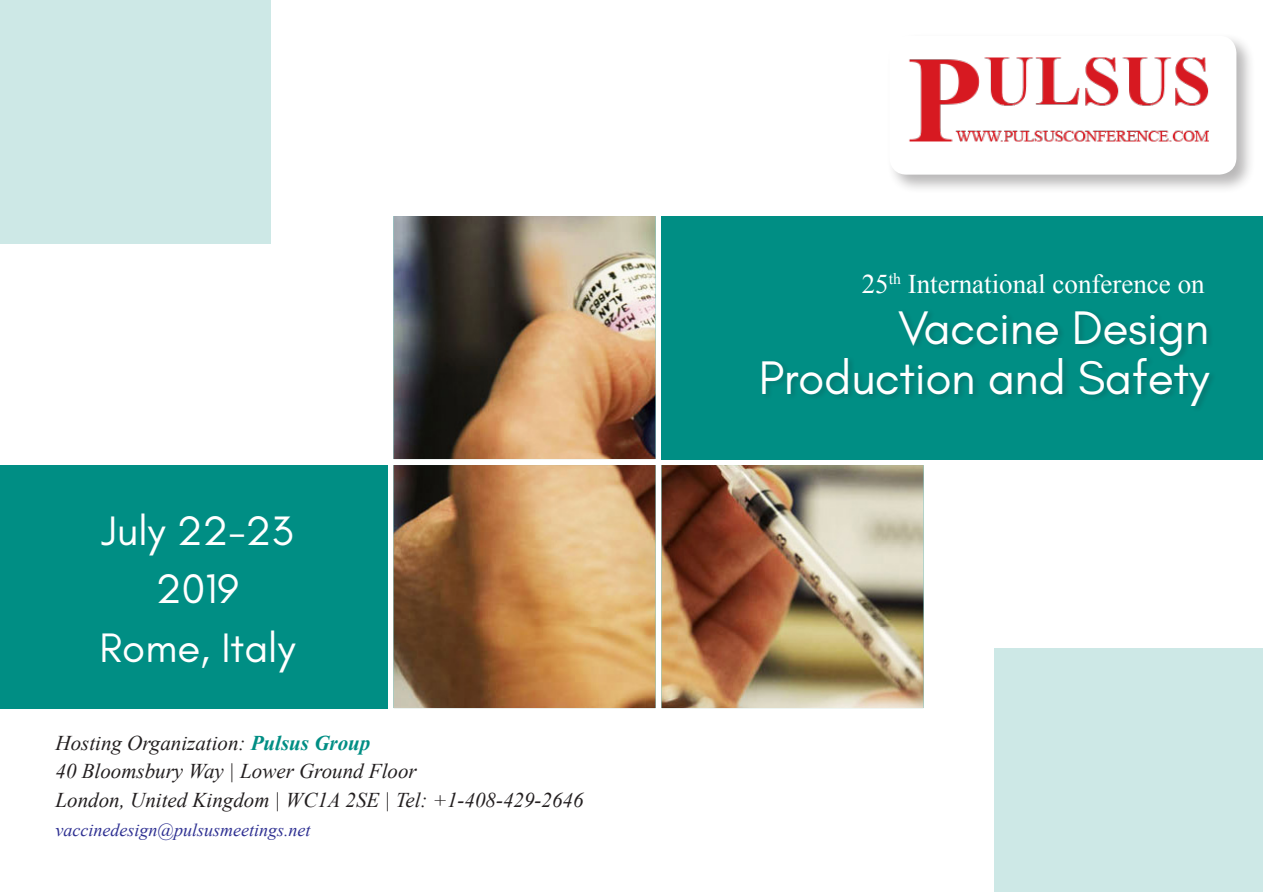
<style>
.page{position:relative;width:1263px;height:893px;background:#fff}
.page>*{position:absolute;margin:0;border:0;box-sizing:border-box;transform-origin:0 0}
.t1{font:48px "Glacial Indifference";letter-spacing:-.01em;color:#fff}
.t2{font:42px/58.3px "Glacial Indifference";color:#fff;text-align:center}
.t3{font:27px "Times New Roman";color:#fff}
.t4{font:italic 21px "Times New Roman";color:#231f20}
.t5{font:italic 18px "Times New Roman";color:#2e3092}
.s1{font-weight:700;color:#008e84}
</style>
<div class="page">
<img style="left:394px;top:216px;width:529px;height:492px">
<div style="left:662px;top:216px;width:601px;height:243px;background:#008e84"></div>
<div style="left:0;top:465px;width:387px;height:243px;background:#008e84"></div>
<div style="left:761px;top:309px;width:456px;height:104px;background:#231f20;opacity:.2"></div>
<div style="left:886px;top:33px;width:370px;height:161px;background:#231f20;opacity:.32"></div>
<div style="left:889px;top:36px;width:347px;height:139px;background:#fff;border-radius:17px"></div>
<img style="left:901px;top:33px;width:317px;height:146px">
<div style="left:0;top:0;width:270px;height:243px;background:#cde8e6"></div>
<div style="left:994px;top:648px;width:269px;height:243px;background:#cde8e6"></div>
<p class="t2" style="left:102px;top:502px;width:193px">July 22-23<br>2019</p>
<p class="t2" style="left:99px;top:619px;width:197px">Rome, Italy</p>
<p class="t4" style="left:56px;top:728px;width:316px">Hosting Organization: <span class="s1">Pulsus Group</span></p>
<p class="t4" style="left:56px;top:757px;width:363px">40 Bloomsbury Way | Lower Ground Floor</p>
<p class="t4" style="left:56px;top:786px;width:529px">London, United Kingdom | WC1A 2SE | Tel: +1-408-429-2646</p>
<p class="t5" style="left:56px;top:818px;width:257px">vaccinedesign@pulsusmeetings.net</p>
<p class="t3" style="left:862px;top:265px;width:344px">25<sup>th</sup> International conference on</p>
<p class="t1" style="left:898px;top:301px;width:312px">Vaccine Design</p>
<p class="t1" style="left:759px;top:351px;width:452px">Production and Safety</p>
</div>
